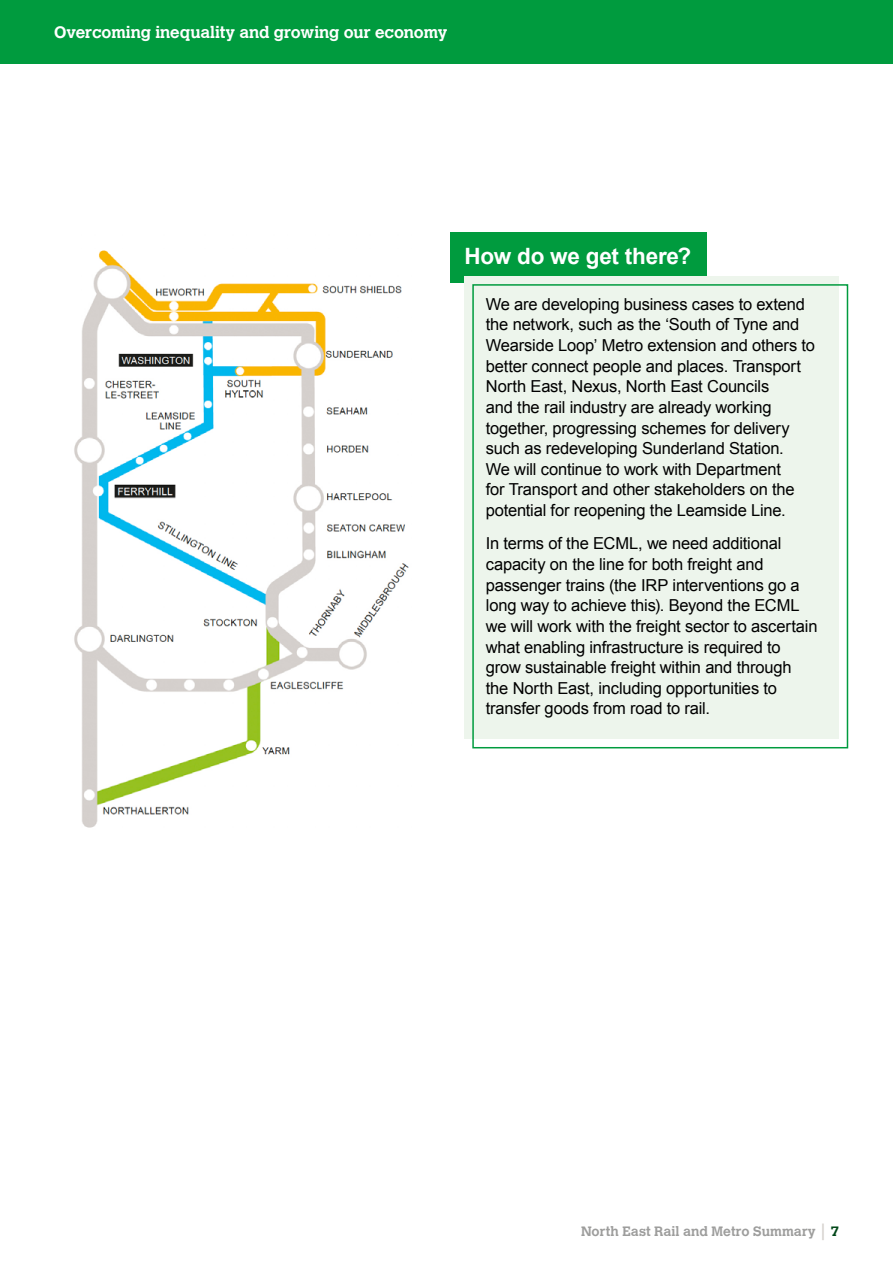
<style>
.page{position:relative;width:893px;height:1263px;background:#fff}
.page>*{position:absolute;margin:0;border:0;box-sizing:border-box;transform-origin:0 0}
.t1{font:700 22.5px "Arial";letter-spacing:-.01em;color:#fff}
.t2{font:16.5px/20.7px "Arial";letter-spacing:-.01em;color:#000}
.t3{font:700 16.5px "Calvert";letter-spacing:-.005em;color:#fff}
.t4{font:700 13.5px "Calvert";letter-spacing:.005em;color:#9d9d9c}
.s1{font-size:16.65px;color:#d4d0cc}
.s2{color:#004718}
</style>
<div class="page">
<div style="left:0;top:0;width:893px;height:64px;background:#009b3e"></div>
<div style="left:450px;top:232px;width:256px;height:51px;background:#009b3e"></div>
<div style="left:465px;top:276px;width:374px;height:463px;background:#edf5ec"></div>
<div style="left:472px;top:284px;width:376px;height:464px;border:2px solid #009b3e"></div>
<img style="left:74px;top:250px;width:335px;height:578px">
<p class="t3" style="left:54px;top:21px;width:395px">Overcoming inequality and growing our economy</p>
<h1 class="t1" style="left:465px;top:241px;width:228px">How do we get there?</h1>
<p class="t2" style="left:486px;top:294px;width:331px">We are developing business cases to extend the network, such as the ‘South of Tyne and Wearside Loop’ Metro extension and others to better connect people and places. Transport North East, Nexus, North East Councils<br>and the rail industry are already working together, progressing schemes for delivery such as redeveloping Sunderland Station.<br>We will continue to work with Department<br>for Transport and other stakeholders on the potential for reopening the Leamside Line.</p>
<p class="t2" style="left:486px;top:533px;width:333px">In terms of the ECML, we need additional capacity on the line for both freight and passenger trains (the IRP interventions go a long way to achieve this). Beyond the ECML we will work with the freight sector to ascertain what enabling infrastructure is required to grow sustainable freight within and through the North East, including opportunities to transfer goods from road to rail.</p>
<p class="t4" style="left:581px;top:1222px;width:259px">North East Rail and Metro Summary <span class="s1">|</span> <span class="s2">7</span></p>
</div>
